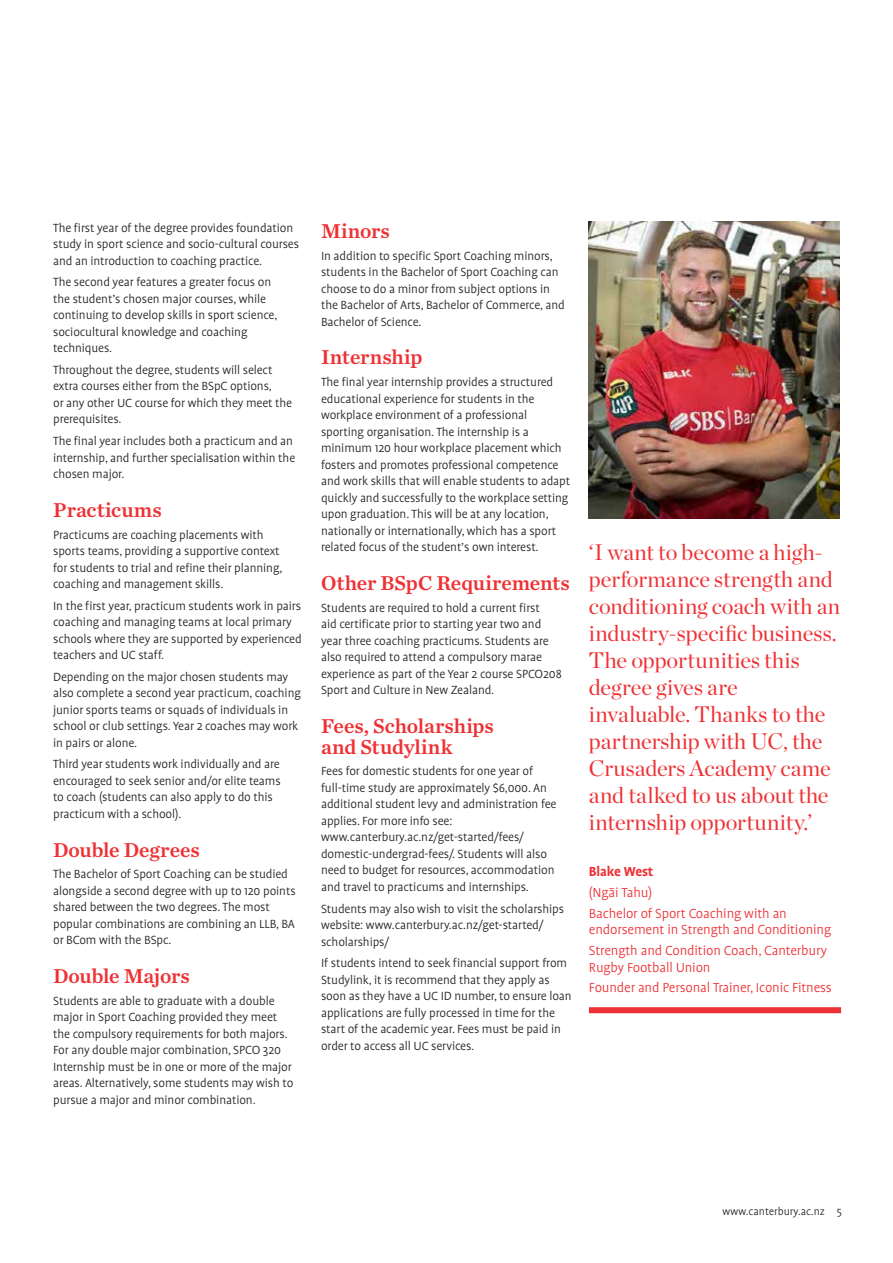
<style>
.page{position:relative;width:893px;height:1263px;background:#fff}
.page>*{position:absolute;margin:0;border:0;box-sizing:border-box;transform-origin:0 0}
.t1{font:22.5px/27px "Chronicle Display";color:#ee3135}
.t2{font:21px/21px "Chronicle Text G2 Semi";letter-spacing:-.005em;color:#ee3135}
.t3{font:300 15px/20.7px "Profile Pro";letter-spacing:-.01em;color:#ee3135}
.t4{font:700 15px "Profile Pro";letter-spacing:-.01em;color:#ee3135}
.t5{font:300 13.5px/16.5px "Profile Pro";letter-spacing:-.01em;color:#231f20}
.t6{font:300 12px "Profile Pro";color:#231f20}
</style>
<div class="page">
<img style="left:589px;top:221px;width:251px;height:298px">
<div style="left:589px;top:1007px;width:252px;height:6px;background:#ee3135"></div>
<p class="t5" style="left:53px;top:220px;width:247px">The first year of the degree provides foundation study in sport science and socio-cultural courses and an introduction to coaching practice.</p>
<p class="t5" style="left:53px;top:275px;width:226px">The second year features a greater focus on the student’s chosen major courses, while continuing to develop skills in sport science, sociocultural knowledge and coaching techniques.</p>
<p class="t5" style="left:53px;top:362px;width:240px">Throughout the degree, students will select extra courses either from the BSpC options,<br>or any other UC course for which they meet the prerequisites.</p>
<p class="t5" style="left:53px;top:433px;width:244px">The final year includes both a practicum and an internship, and further specialisation within the chosen major.</p>
<h2 class="t2" style="left:53px;top:498px;width:110px">Practicums</h2>
<p class="t5" style="left:53px;top:527px;width:231px">Practicums are coaching placements with sports teams, providing a supportive context for students to trial and refine their planning, coaching and management skills.</p>
<p class="t5" style="left:53px;top:598px;width:250px">In the first year, practicum students work in pairs coaching and managing teams at local primary schools where they are supported by experienced teachers and UC staff.</p>
<p class="t5" style="left:53px;top:669px;width:249px">Depending on the major chosen students may also complete a second year practicum, coaching junior sports teams or squads of individuals in school or club settings. Year 2 coaches may work in pairs or alone.</p>
<p class="t5" style="left:53px;top:756px;width:229px">Third year students work individually and are encouraged to seek senior and/or elite teams to coach (students can also apply to do this practicum with a school).</p>
<h2 class="t2" style="left:53px;top:838px;width:148px">Double Degrees</h2>
<p class="t5" style="left:53px;top:866px;width:244px">The Bachelor of Sport Coaching can be studied alongside a second degree with up to 120 points shared between the two degrees. The most popular combinations are combining an LLB, BA or BCom with the BSpc.</p>
<h2 class="t2" style="left:53px;top:964px;width:138px">Double Majors</h2>
<p class="t5" style="left:53px;top:993px;width:242px">Students are able to graduate with a double major in Sport Coaching provided they meet the compulsory requirements for both majors.<br>For any double major combination, SPCO 320<br>Internship must be in one or more of the major areas. Alternatively, some students may wish to pursue a major and minor combination.</p>
<h2 class="t2" style="left:321px;top:219px;width:70px">Minors</h2>
<p class="t5" style="left:321px;top:248px;width:245px">In addition to specific Sport Coaching minors, students in the Bachelor of Sport Coaching can choose to do a minor from subject options in the Bachelor of Arts, Bachelor of Commerce, and Bachelor of Science.</p>
<h2 class="t2" style="left:321px;top:346px;width:103px">Internship</h2>
<p class="t5" style="left:321px;top:374px;width:251px">The final year internship provides a structured educational experience for students in the workplace environment of a professional sporting organisation. The internship is a minimum 120 hour workplace placement which fosters and promotes professional competence and work skills that will enable students to adapt quickly and successfully to the workplace setting upon graduation. This will be at any location, nationally or internationally, which has a sport related focus of the student’s own interest.</p>
<h2 class="t2" style="left:321px;top:571px;width:250px">Other BSpC Requirements</h2>
<p class="t5" style="left:321px;top:600px;width:242px">Students are required to hold a current first<br>aid certificate prior to starting year two and year three coaching practicums. Students are also required to attend a compulsory marae experience as part of the Year 2 course SPCO208<br>Sport and Culture in New Zealand.</p>
<h2 class="t2" style="left:321px;top:714px;width:174px">Fees, Scholarships and Studylink</h2>
<p class="t5" style="left:321px;top:764px;width:237px">Fees for domestic students for one year of full-time study are approximately $6,000. An additional student levy and administration fee applies. For more info see: www.canterbury.ac.nz/get-started/fees/ domestic-undergrad-fees/. Students will also need to budget for resources, accommodation and travel to practicums and internships.</p>
<p class="t5" style="left:321px;top:901px;width:245px">Students may also wish to visit the scholarships website: www.canterbury.ac.nz/get-started/ scholarships/</p>
<p class="t5" style="left:321px;top:955px;width:252px">If students intend to seek financial support from Studylink, it is recommend that they apply as soon as they have a UC ID number, to ensure loan applications are fully processed in time for the start of the academic year. Fees must be paid in order to access all UC services.</p>
<p class="t1" style="left:589px;top:537px;width:253px">‘I want to become a high&shy;performance strength and conditioning coach with an industry-specific business.<br>The opportunities this degree gives are invaluable. Thanks to the partnership with UC, the<br>Crusaders Academy came and talked to us about the internship opportunity.’</p>
<p class="t4" style="left:589px;top:863px;width:66px">Blake West</p>
<p class="t3" style="left:589px;top:883px;width:199px">(Ngāi Tahu)<br>Bachelor of Sport Coaching with an</p>
<p class="t3" style="left:589px;top:920px;width:244px">endorsement in Strength and Conditioning<br>Strength and Condition Coach, Canterbury</p>
<p class="t3" style="left:589px;top:957px;width:244px">Rugby Football Union<br>Founder and Personal Trainer, Iconic Fitness</p>
<p class="t6" style="left:723px;top:1205px;width:121px">www.canterbury.ac.nz 5</p>
</div>
